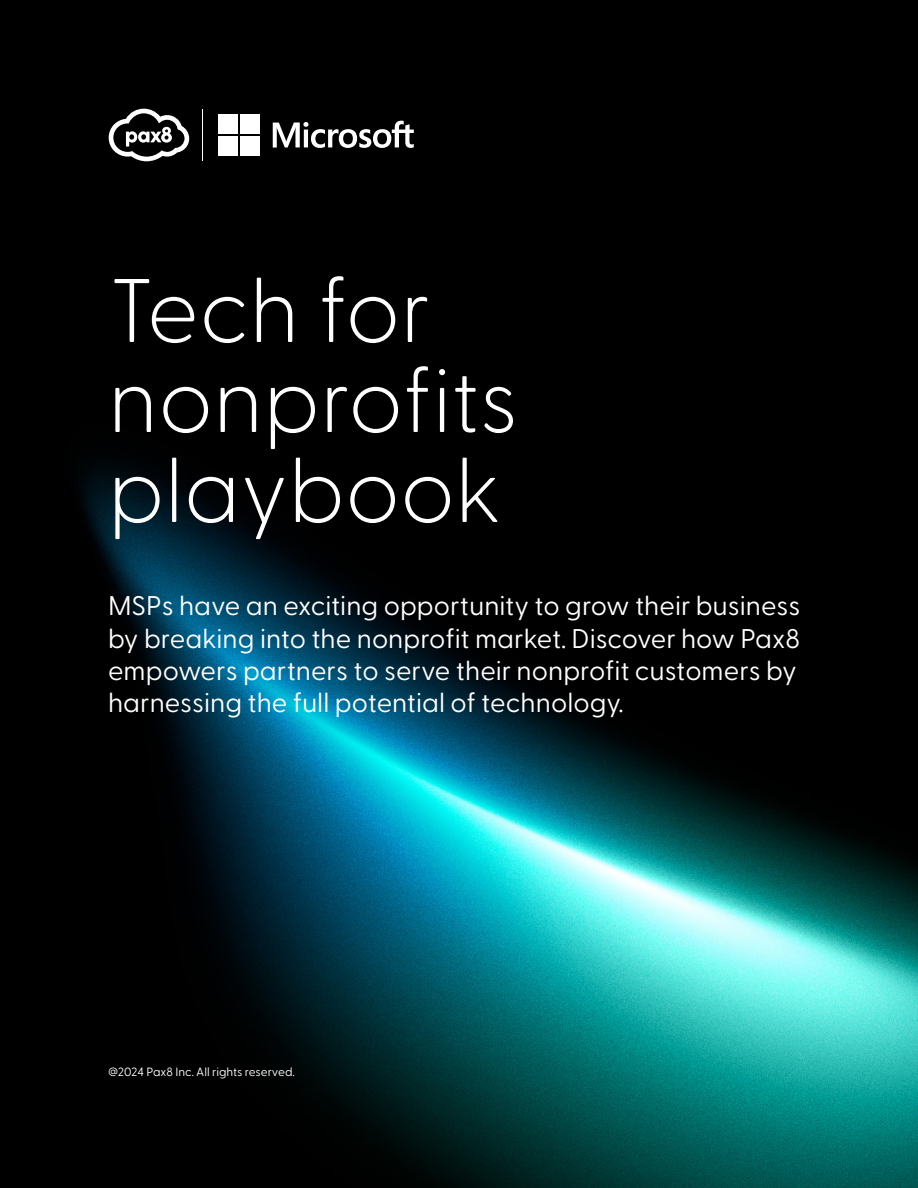
<style>
.page{position:relative;width:918px;height:1188px;background:#000}
.page>*{position:absolute;margin:0;border:0;box-sizing:border-box;transform-origin:0 0}
.t1{font:200 90px/90px "Greycliff CF";color:#fff}
.t2{font:27px/32.4px "Greycliff CF";color:#fff}
.t3{font:12px "Greycliff CF";color:#fff}
</style>
<div class="page">
<img style="left:81px;top:465px;width:837px;height:723px">
<hr style="left:202px;top:110px;width:1px;height:51px;background:#fff">
<svg style="left:109px;top:109px;width:80px;height:52px"></svg>
<svg style="left:273px;top:121px;width:141px;height:27px"></svg>
<div style="left:219px;top:114px;width:19px;height:20px;background:#fff"></div>
<div style="left:240px;top:114px;width:20px;height:20px;background:#fff"></div>
<div style="left:219px;top:136px;width:19px;height:20px;background:#fff"></div>
<div style="left:240px;top:136px;width:20px;height:20px;background:#fff"></div>
<h1 class="t1" style="left:108px;top:258px;width:412px">Tech for nonprofits playbook</h1>
<p class="t2" style="left:108px;top:590px;width:694px">MSPs have an exciting opportunity to grow their business by breaking into the nonprofit market. Discover how Pax8 empowers partners to serve their nonprofit customers by harnessing the full potential of technology.</p>
<p class="t3" style="left:108px;top:1065px;width:188px">@2024 Pax8 Inc. All rights reserved.</p>
</div>
